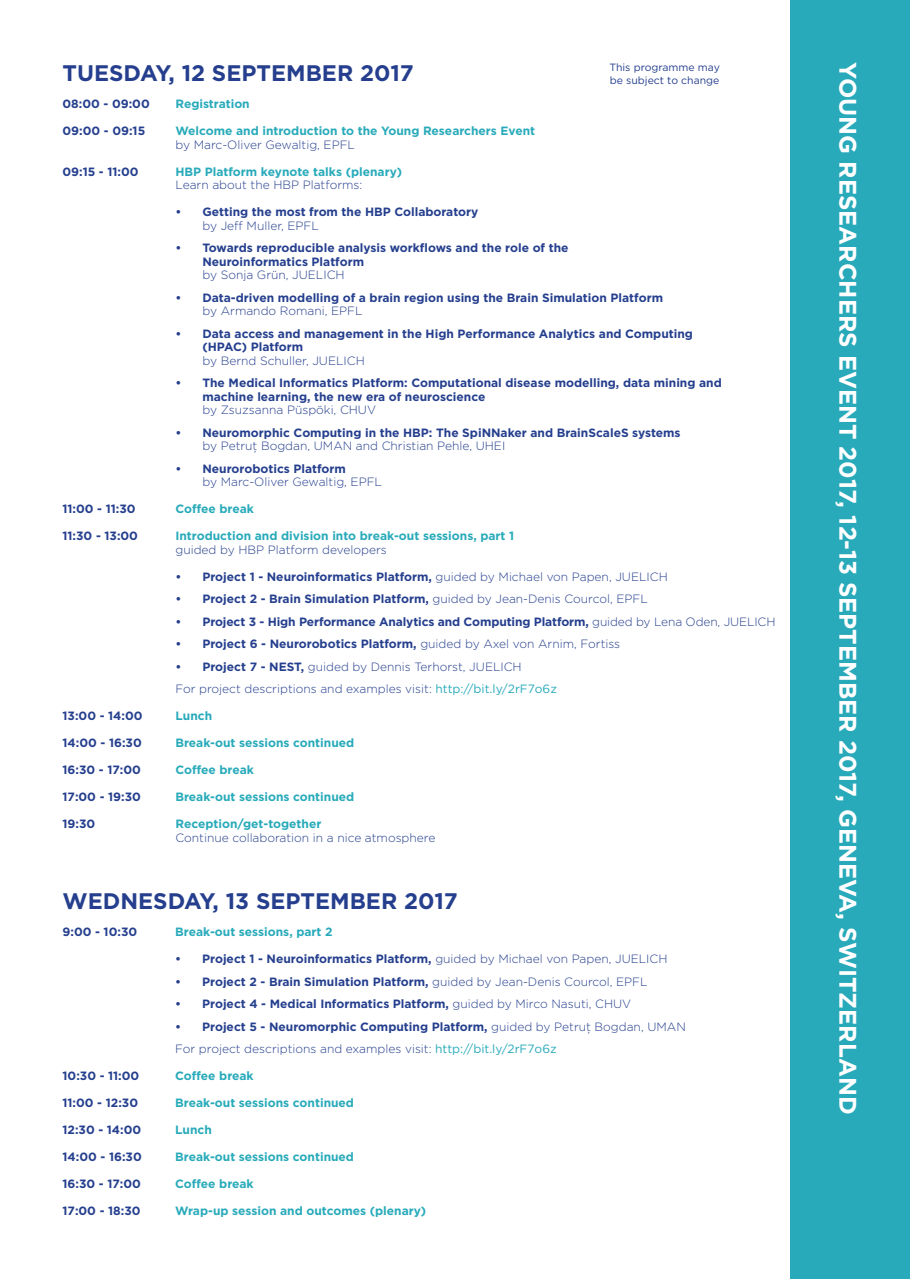
<style>
.page{position:relative;width:910px;height:1280px;background:#fff}
.page>*{position:absolute;margin:0;border:0;box-sizing:border-box;transform-origin:0 0}
.t1{font:700 24px "Gotham";color:#fff}
.t2{font:700 22.5px "Gotham";color:#253f8e}
.t3{font:700 12px/13.5px "Gotham";color:#253f8e}
.t4{font:300 12px/22.5px "Gotham";color:#253f8e}
.t5{font:700 12px "Gotham";color:#28aaba}
.t6{font:10.5px/12.6px "Gotham";color:#253f8e}
.s1{font-weight:300}
.s2{font-weight:700}
.s3{font-weight:400;color:#28aaba}
</style>
<div class="page">
<div style="left:790px;top:0;width:120px;height:1279px;background:#28aaba"></div>
<h2 class="t2" style="left:63px;top:58px;width:353px">TUESDAY, 12 SEPTEMBER 2017</h2>
<p class="t6" style="left:609px;top:61px;width:112px">This programme may be subject to change</p>
<p class="t3" style="left:63px;top:97px;width:89px">08:00 - 09:00</p>
<p class="t3" style="left:63px;top:124px;width:84px">09:00 - 09:15</p>
<p class="t3" style="left:63px;top:165px;width:78px">09:15 - 11:00</p>
<p class="t3" style="left:63px;top:502px;width:75px">11:00 - 11:30</p>
<p class="t3" style="left:63px;top:529px;width:77px">11:30 - 13:00</p>
<p class="t3" style="left:63px;top:709px;width:82px">13:00 - 14:00</p>
<p class="t3" style="left:63px;top:736px;width:81px">14:00 - 16:30</p>
<p class="t3" style="left:63px;top:763px;width:80px">16:30 - 17:00</p>
<p class="t3" style="left:63px;top:790px;width:80px">17:00 - 19:30</p>
<p class="t3" style="left:63px;top:817px;width:34px">19:30</p>
<p class="t5" style="left:175px;top:96px;width:76px">Registration</p>
<p class="t5" style="left:175px;top:123px;width:361px">Welcome and introduction to the Young Researchers Event</p>
<p class="t4" style="left:175px;top:133px;width:181px">by Marc-Oliver Gewaltig, EPFL</p>
<p class="t5" style="left:175px;top:163px;width:228px">HBP Platform keynote talks (plenary)</p>
<p class="t4" style="left:175px;top:173px;width:188px">Learn about the HBP Platforms:</p>
<p class="t3" style="left:175px;top:205px;width:304px">• Getting the most from the HBP Collaboratory</p>
<p class="t4" style="left:202px;top:214px;width:118px">by Jeff Muller, EPFL</p>
<p class="t3" style="left:202px;top:241px;width:368px;text-indent:-27px">• Towards reproducible analysis workflows and the role of the<br>Neuroinformatics Platform</p>
<p class="t4" style="left:202px;top:263px;width:144px">by Sonja Grün, JUELICH</p>
<p class="t3" style="left:175px;top:291px;width:489px">• Data-driven modelling of a brain region using the Brain Simulation Platform</p>
<p class="t4" style="left:202px;top:299px;width:162px">by Armando Romani, EPFL</p>
<p class="t3" style="left:202px;top:327px;width:492px;text-indent:-27px">• Data access and management in the High Performance Analytics and Computing (HPAC) Platform</p>
<p class="t4" style="left:202px;top:349px;width:164px">by Bernd Schuller, JUELICH</p>
<p class="t3" style="left:202px;top:376px;width:521px;text-indent:-27px">• The Medical Informatics Platform: Computational disease modelling, data mining and machine learning, the new era of neuroscience</p>
<p class="t4" style="left:202px;top:398px;width:175px">by Zsuzsanna Püspöki, CHUV</p>
<p class="t3" style="left:175px;top:426px;width:507px">• Neuromorphic Computing in the HBP: The SpiNNaker and BrainScaleS systems</p>
<p class="t4" style="left:202px;top:434px;width:304px">by Petruţ Bogdan, UMAN and Christian Pehle, UHEI</p>
<p class="t3" style="left:175px;top:462px;width:172px">• Neurorobotics Platform</p>
<p class="t4" style="left:202px;top:470px;width:181px">by Marc-Oliver Gewaltig, EPFL</p>
<p class="t5" style="left:175px;top:501px;width:80px">Coffee break</p>
<p class="t5" style="left:175px;top:528px;width:340px">Introduction and division into break-out sessions, part 1</p>
<p class="t4" style="left:175px;top:538px;width:213px">guided by HBP Platform developers</p>
<p class="t3" style="left:175px;top:570px;width:494px">• Project 1 - Neuroinformatics Platform, <span class="s1">guided by Michael von Papen, JUELICH</span></p>
<p class="t3" style="left:175px;top:592px;width:474px">• Project 2 - Brain Simulation Platform, <span class="s1">guided by Jean-Denis Courcol, EPFL</span></p>
<p class="t3" style="left:175px;top:615px;width:601px">• Project 3 - High Performance Analytics and Computing Platform, <span class="s1">guided by Lena Oden, JUELICH</span></p>
<p class="t3" style="left:175px;top:637px;width:446px">• Project 6 - Neurorobotics Platform, <span class="s1">guided by Axel von Arnim, Fortiss</span></p>
<p class="t4" style="left:175px;top:655px;width:383px"><span class="s2">• Project 7 - NEST,</span> guided by Dennis Terhorst, JUELICH<br>For project descriptions and examples visit: <span class="s3">http://bit.ly/2rF7o6z</span></p>
<p class="t5" style="left:175px;top:708px;width:38px">Lunch</p>
<p class="t5" style="left:175px;top:735px;width:180px">Break-out sessions continued</p>
<p class="t5" style="left:175px;top:762px;width:80px">Coffee break</p>
<p class="t5" style="left:175px;top:789px;width:180px">Break-out sessions continued</p>
<p class="t5" style="left:175px;top:816px;width:147px">Reception/get-together</p>
<p class="t4" style="left:175px;top:826px;width:261px">Continue collaboration in a nice atmosphere</p>
<h2 class="t2" style="left:63px;top:886px;width:397px">WEDNESDAY, 13 SEPTEMBER 2017</h2>
<p class="t3" style="left:63px;top:925px;width:76px">9:00 - 10:30</p>
<p class="t5" style="left:175px;top:924px;width:159px">Break-out sessions, part 2</p>
<p class="t3" style="left:175px;top:952px;width:494px">• Project 1 - Neuroinformatics Platform, <span class="s1">guided by Michael von Papen, JUELICH</span></p>
<p class="t3" style="left:175px;top:975px;width:474px">• Project 2 - Brain Simulation Platform, <span class="s1">guided by Jean-Denis Courcol, EPFL</span></p>
<p class="t3" style="left:175px;top:997px;width:458px">• Project 4 - Medical Informatics Platform, <span class="s1">guided by Mirco Nasuti, CHUV</span></p>
<p class="t4" style="left:175px;top:1015px;width:512px"><span class="s2">• Project 5 - Neuromorphic Computing Platform,</span> guided by Petruţ Bogdan, UMAN<br>For project descriptions and examples visit: <span class="s3">http://bit.ly/2rF7o6z</span></p>
<p class="t5" style="left:175px;top:1068px;width:80px">Coffee break</p>
<p class="t5" style="left:175px;top:1095px;width:180px">Break-out sessions continued</p>
<p class="t5" style="left:175px;top:1122px;width:38px">Lunch</p>
<p class="t5" style="left:175px;top:1149px;width:180px">Break-out sessions continued</p>
<p class="t5" style="left:175px;top:1176px;width:80px">Coffee break</p>
<p class="t5" style="left:175px;top:1203px;width:253px">Wrap-up session and outcomes (plenary)</p>
<p class="t3" style="left:63px;top:1069px;width:78px">10:30 - 11:00</p>
<p class="t3" style="left:63px;top:1096px;width:77px">11:00 - 12:30</p>
<p class="t3" style="left:63px;top:1123px;width:80px">12:30 - 14:00</p>
<p class="t3" style="left:63px;top:1150px;width:81px">14:00 - 16:30</p>
<p class="t3" style="left:63px;top:1177px;width:80px">16:30 - 17:00</p>
<p class="t3" style="left:63px;top:1204px;width:80px">17:00 - 18:30</p>
<h1 class="t1" style="left:864px;top:62px;width:1054px;rotate:90deg">YOUNG RESEARCHERS EVENT 2017, 12-13 SEPTEMBER 2017, GENEVA, SWITZERLAND</h1>
</div>
